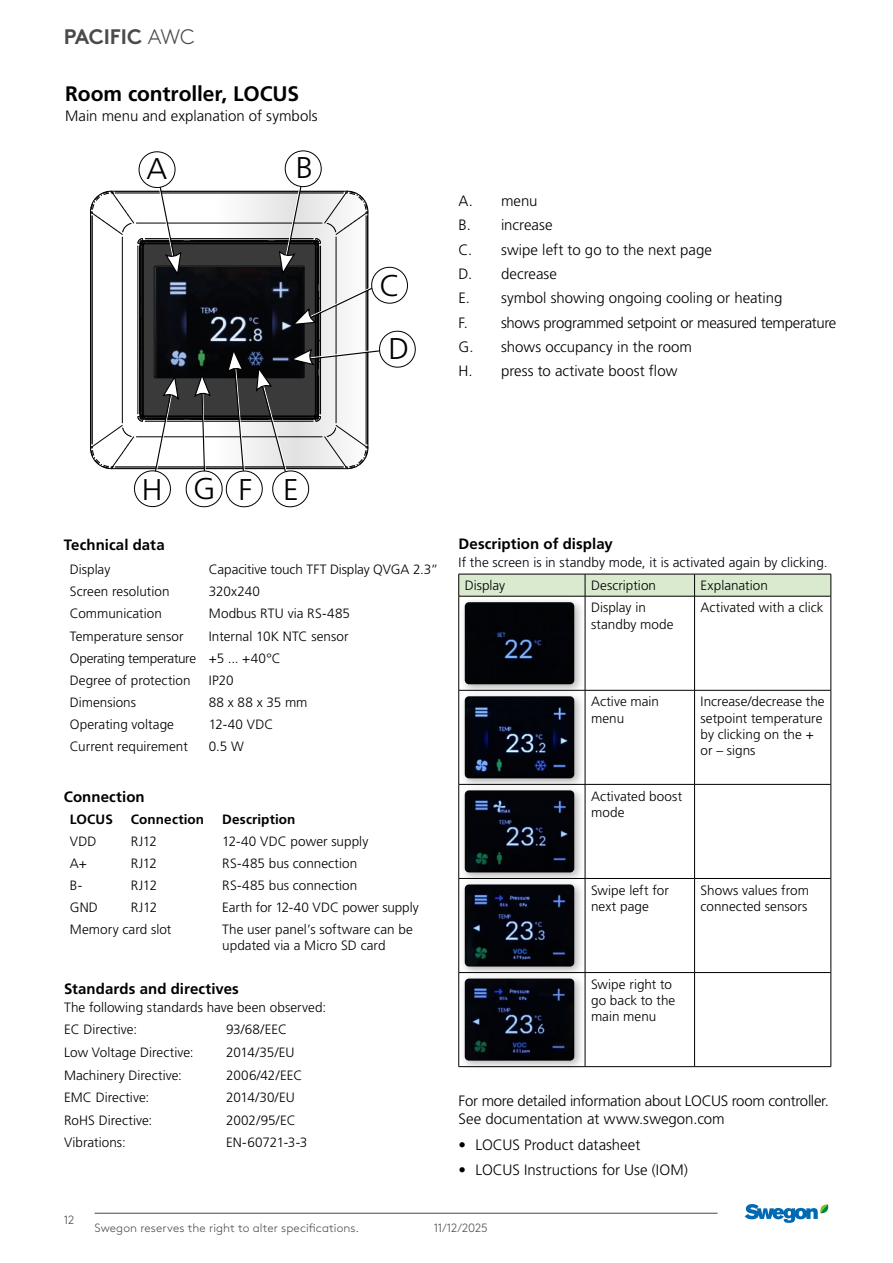
<style>
.page{position:relative;width:893px;height:1263px;background:#fff}
.page>*{position:absolute;margin:0;border:0;box-sizing:border-box;transform-origin:0 0}
.t1{font:300 30px/63.6px "Frutiger LT Pro";color:#000;scale:1.04 1}
.t2{font:700 21px "Frutiger LT Pro";letter-spacing:-.005em;color:#000}
.t3{font:700 21px "Swegon Brown";color:#4a4a49}
.t4{font:300 15px/24.3px "Frutiger LT Pro";letter-spacing:-.005em;color:#000}
.t5{font:700 15px "Frutiger LT Pro";letter-spacing:.005em;color:#000}
.t6{font:300 13.5px/16.2px "Frutiger LT Pro";color:#000}
.t7{font:700 13.5px "Frutiger LT Pro";letter-spacing:.01em;color:#000}
.t8{font:300 12px "Swegon Brown";letter-spacing:.005em;color:#4a4a49}
.s1{font-weight:300}
</style>
<div class="page">
<hr style="left:95px;top:1213px;width:623px;height:1px;background:#4a4a49">
<svg style="left:745px;top:1204px;width:84px;height:19px"></svg>
<hr style="left:458px;top:596px;width:1px;height:94px;background:#000">
<hr style="left:831px;top:596px;width:1px;height:94px;background:#000">
<hr style="left:458px;top:690px;width:1px;height:94px;background:#000">
<hr style="left:831px;top:690px;width:1px;height:94px;background:#000">
<hr style="left:458px;top:784px;width:1px;height:94px;background:#000">
<hr style="left:831px;top:784px;width:1px;height:94px;background:#000">
<hr style="left:458px;top:878px;width:1px;height:94px;background:#000">
<hr style="left:831px;top:878px;width:1px;height:94px;background:#000">
<hr style="left:458px;top:972px;width:1px;height:94px;background:#000">
<hr style="left:831px;top:972px;width:1px;height:94px;background:#000">
<hr style="left:585px;top:1066px;width:110px;height:1px;background:#000">
<hr style="left:695px;top:1066px;width:136px;height:1px;background:#000">
<svg style="left:458px;top:574px;width:374px;height:22px;background:#ceddc3"></svg>
<hr style="left:459px;top:596px;width:126px;height:1px;background:#000">
<hr style="left:585px;top:596px;width:110px;height:1px;background:#000">
<hr style="left:585px;top:596px;width:1px;height:94px;background:#000">
<hr style="left:695px;top:596px;width:136px;height:1px;background:#000">
<hr style="left:694px;top:596px;width:1px;height:94px;background:#000">
<hr style="left:585px;top:690px;width:110px;height:1px;background:#000">
<hr style="left:585px;top:690px;width:1px;height:94px;background:#000">
<hr style="left:695px;top:690px;width:136px;height:1px;background:#000">
<hr style="left:694px;top:690px;width:1px;height:94px;background:#000">
<hr style="left:585px;top:784px;width:110px;height:1px;background:#000">
<hr style="left:585px;top:784px;width:1px;height:94px;background:#000">
<hr style="left:695px;top:784px;width:136px;height:1px;background:#000">
<hr style="left:694px;top:784px;width:1px;height:94px;background:#000">
<hr style="left:585px;top:878px;width:110px;height:1px;background:#000">
<hr style="left:585px;top:879px;width:1px;height:93px;background:#000">
<hr style="left:695px;top:878px;width:136px;height:1px;background:#000">
<hr style="left:694px;top:879px;width:1px;height:93px;background:#000">
<hr style="left:585px;top:972px;width:110px;height:1px;background:#000">
<hr style="left:585px;top:973px;width:1px;height:93px;background:#000">
<hr style="left:695px;top:972px;width:136px;height:1px;background:#000">
<hr style="left:694px;top:973px;width:1px;height:93px;background:#000">
<div style="left:459px;top:597px;width:126px;height:98px;background:#000;opacity:.3"></div>
<img style="left:465px;top:602px;width:109px;height:82px">
<div style="left:459px;top:691px;width:126px;height:98px;background:#000;opacity:.3"></div>
<img style="left:465px;top:696px;width:109px;height:82px">
<div style="left:459px;top:785px;width:126px;height:98px;background:#000;opacity:.3"></div>
<img style="left:465px;top:790px;width:109px;height:82px">
<div style="left:459px;top:879px;width:126px;height:98px;background:#000;opacity:.3"></div>
<img style="left:465px;top:884px;width:109px;height:82px">
<div style="left:459px;top:973px;width:126px;height:98px;background:#000;opacity:.3"></div>
<img style="left:465px;top:978px;width:109px;height:83px">
<div style="left:138px;top:151px;width:38px;height:37px;border:1px solid #000;border-radius:50%"></div>
<svg style="left:285px;top:150px;width:37px;height:37px"></svg>
<div style="left:284px;top:150px;width:38px;height:37px;border:1px solid #000;border-radius:50%"></div>
<svg style="left:90px;top:164px;width:326px;height:344px"></svg>
<h2 class="t3" style="left:64px;top:20px;width:132px">PACIFIC <span class="s1">AWC</span></h2>
<h2 class="t2" style="left:65px;top:81px;width:236px">Room controller, LOCUS</h2>
<p class="t4" style="left:65px;top:104px;width:254px">Main menu and explanation of symbols</p>
<h1 class="t1" style="left:147px;top:137px;width:21px">A</h1>
<h1 class="t1" style="left:296px;top:136px;width:18px">B</h1>
<h1 class="t1" style="left:379px;top:254px;width:30px">C<br>D</h1>
<p class="t4" style="left:459px;top:189px;width:379px">A. menu<br>B. increase<br>C. swipe left to go to the next page<br>D. decrease<br>E. symbol showing ongoing cooling or heating<br>F. shows programmed setpoint or measured temperature<br>G. shows occupancy in the room<br>H. press to activate boost flow</p>
<h1 class="t1" style="left:142px;top:458px;width:152px">HGFE</h1>
<p class="t5" style="left:64px;top:536px;width:102px">Technical data</p>
<p class="t6" style="left:70px;top:561px;width:42px">Display</p>
<p class="t6" style="left:209px;top:561px;width:231px">Capacitive touch TFT Display QVGA 2.3”</p>
<p class="t6" style="left:70px;top:584px;width:101px">Screen resolution</p>
<p class="t6" style="left:209px;top:584px;width:53px">320x240</p>
<p class="t6" style="left:70px;top:606px;width:94px">Communication</p>
<p class="t6" style="left:209px;top:606px;width:143px">Modbus RTU via RS-485</p>
<p class="t6" style="left:70px;top:628px;width:115px">Temperature sensor</p>
<p class="t6" style="left:70px;top:625px;width:280px;line-height:22.2px;text-indent:139px">Internal 10K NTC sensor<br>Operating temperature +5 ... +40°C<br>Degree of protection</p>
<p class="t6" style="left:209px;top:672px;width:26px">IP20</p>
<p class="t6" style="left:70px;top:694px;width:68px">Dimensions</p>
<p class="t6" style="left:209px;top:694px;width:100px">88 x 88 x 35 mm</p>
<p class="t6" style="left:70px;top:716px;width:106px">Operating voltage</p>
<p class="t6" style="left:209px;top:716px;width:66px">12-40 VDC</p>
<p class="t6" style="left:70px;top:738px;width:120px">Current requirement</p>
<p class="t6" style="left:209px;top:738px;width:37px">0.5 W</p>
<p class="t5" style="left:64px;top:787px;width:83px">Connection</p>
<p class="t7" style="left:70px;top:811px;width:45px">LOCUS</p>
<p class="t7" style="left:131px;top:811px;width:75px">Connection</p>
<p class="t7" style="left:222px;top:811px;width:75px">Description</p>
<p class="t6" style="left:70px;top:833px;width:28px">VDD</p>
<p class="t6" style="left:131px;top:833px;width:28px">RJ12</p>
<p class="t6" style="left:222px;top:833px;width:148px">12-40 VDC power supply</p>
<p class="t6" style="left:70px;top:855px;width:19px">A+</p>
<p class="t6" style="left:131px;top:855px;width:28px">RJ12</p>
<p class="t6" style="left:222px;top:855px;width:137px">RS-485 bus connection</p>
<p class="t6" style="left:70px;top:877px;width:14px">B-</p>
<p class="t6" style="left:131px;top:877px;width:28px">RJ12</p>
<p class="t6" style="left:222px;top:877px;width:137px">RS-485 bus connection</p>
<p class="t6" style="left:70px;top:899px;width:30px">GND</p>
<p class="t6" style="left:131px;top:899px;width:28px">RJ12</p>
<p class="t6" style="left:222px;top:899px;width:198px">Earth for 12-40 VDC power supply</p>
<p class="t6" style="left:70px;top:921px;width:103px">Memory card slot</p>
<p class="t6" style="left:222px;top:921px;width:192px">The user panel’s software can be updated via a Micro SD card</p>
<p class="t5" style="left:64px;top:979px;width:176px">Standards and directives</p>
<p class="t6" style="left:64px;top:996px;width:264px;line-height:22.5px">The following standards have been observed:<br>EC Directive:</p>
<p class="t6" style="left:226px;top:1022px;width:63px">93/68/EEC</p>
<p class="t6" style="left:64px;top:1044px;width:131px">Low Voltage Directive:</p>
<p class="t6" style="left:226px;top:1044px;width:70px">2014/35/EU</p>
<p class="t6" style="left:64px;top:1067px;width:119px">Machinery Directive:</p>
<p class="t6" style="left:226px;top:1067px;width:78px">2006/42/EEC</p>
<p class="t6" style="left:64px;top:1089px;width:87px">EMC Directive:</p>
<p class="t6" style="left:226px;top:1089px;width:70px">2014/30/EU</p>
<p class="t6" style="left:64px;top:1112px;width:90px">RoHS Directive:</p>
<p class="t6" style="left:226px;top:1112px;width:71px">2002/95/EC</p>
<p class="t6" style="left:64px;top:1135px;width:63px">Vibrations:</p>
<p class="t6" style="left:226px;top:1135px;width:83px">EN-60721-3-3</p>
<p class="t5" style="left:459px;top:534px;width:156px">Description of display</p>
<p class="t6" style="left:459px;top:554px;width:371px">If the screen is in standby mode, it is activated again by clicking.</p>
<p class="t6" style="left:465px;top:577px;width:42px">Display</p>
<p class="t6" style="left:591px;top:577px;width:67px">Description</p>
<p class="t6" style="left:701px;top:577px;width:69px">Explanation</p>
<p class="t6" style="left:591px;top:600px;width:84px">Display in standby mode</p>
<p class="t6" style="left:701px;top:600px;width:124px">Activated with a click</p>
<p class="t6" style="left:591px;top:694px;width:69px">Active main menu</p>
<p class="t6" style="left:701px;top:694px;width:126px">Increase/decrease the setpoint temperature by clicking on the + or – signs</p>
<p class="t6" style="left:591px;top:788px;width:93px">Activated boost mode</p>
<p class="t6" style="left:591px;top:882px;width:79px">Swipe left for next page</p>
<p class="t6" style="left:701px;top:882px;width:110px">Shows values from connected sensors</p>
<p class="t6" style="left:591px;top:976px;width:86px">Swipe right to go back to the main menu</p>
<p class="t4" style="left:459px;top:1091px;width:372px;line-height:18px">For more detailed information about LOCUS room controller.<br>See documentation at www.swegon.com</p>
<p class="t4" style="left:459px;top:1133px;width:183px">• LOCUS Product datasheet</p>
<p class="t4" style="left:459px;top:1157px;width:231px">• LOCUS Instructions for Use (IOM)</p>
<p class="t8" style="left:64px;top:1211px;width:12px">12</p>
<p class="t8" style="left:95px;top:1219px;width:266px">Swegon reserves the right to alter specifications.</p>
<p class="t8" style="left:434px;top:1219px;width:56px">11/12/2025</p>
</div>
